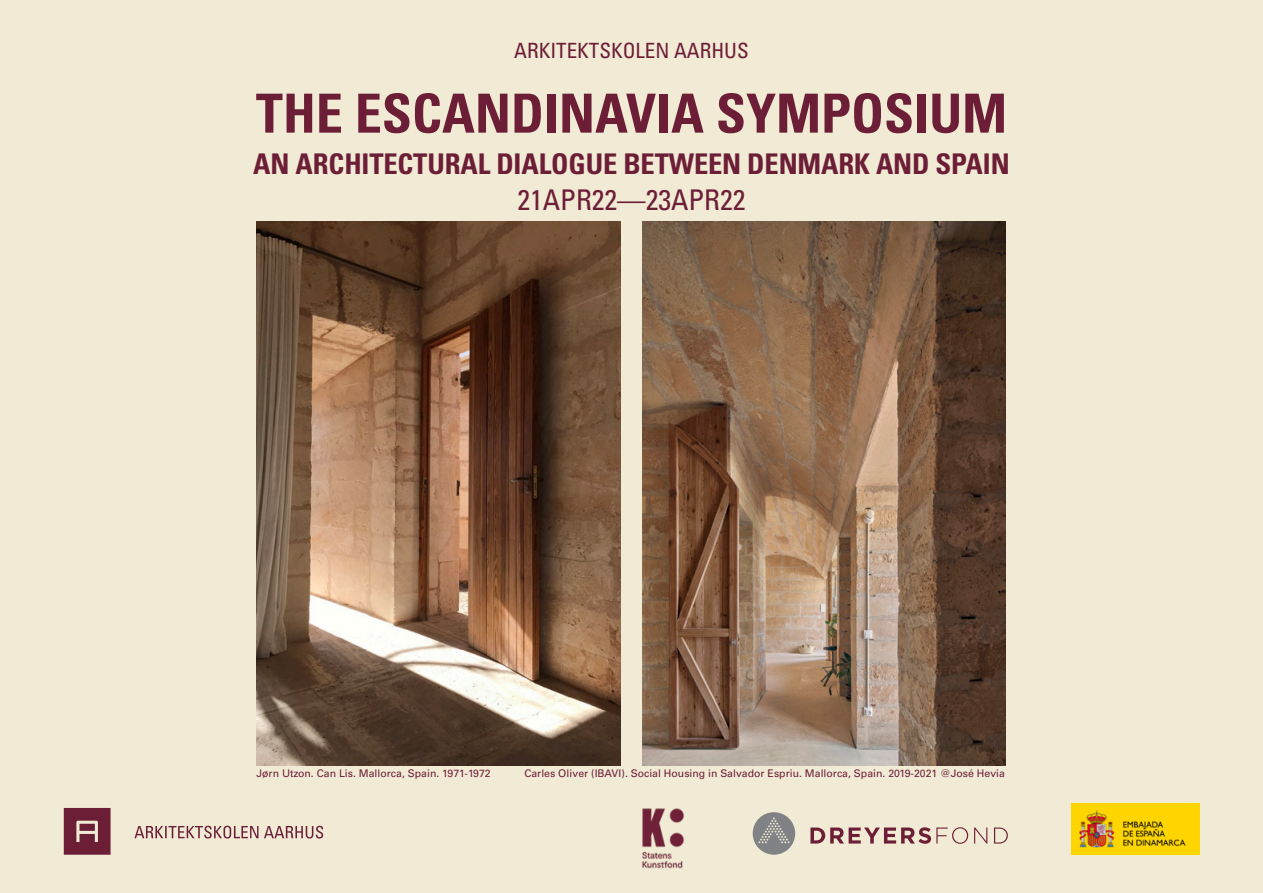
<style>
.page{position:relative;width:1263px;height:893px;background:#f1ead5}
.page>*{position:absolute;margin:0;border:0;box-sizing:border-box;transform-origin:0 0}
.Annonce_halvside_dis{font:700 condensed 54px "Univers LT Std";color:#6d1e37}
.Annonce_halvside_dis-2{font:700 condensed 28.5px "Univers LT Std";letter-spacing:-.005em;color:#6d1e37}
.Annonce_halvside_tex{font:condensed 28.5px "Univers LT Std";color:#6d1e37}
.Annonce_halvside_tex-2{font:condensed 21px "Univers LT Std";color:#6d1e37}
.Annonce_halvside_cop{font:10.5px "Univers LT Std";color:#6d1e37}
</style>
<div class="page">
<svg style="left:64px;top:808px;width:47px;height:47px;background:#7c3549"></svg>
<svg style="left:134px;top:826px;width:189px;height:12px"></svg>
<svg style="left:753px;top:812px;width:42px;height:43px"></svg>
<svg style="left:810px;top:827px;width:158px;height:17px"></svg>
<svg style="left:974px;top:827px;width:13px;height:16px"></svg>
<svg style="left:994px;top:827px;width:14px;height:16px"></svg>
<img style="left:642px;top:808px;width:43px;height:61px">
<img style="left:1071px;top:804px;width:128px;height:51px">
<img style="left:257px;top:221px;width:364px;height:544px">
<img style="left:643px;top:221px;width:363px;height:544px">
<p class="Annonce_halvside_tex-2" style="left:514px;top:37px;width:236px">ARKITEKTSKOLEN AARHUS</p>
<p class="Annonce_halvside_dis" style="left:256px;top:80px;width:753px">THE ESCANDINAVIA SYMPOSIUM</p>
<p class="Annonce_halvside_dis-2" style="left:253px;top:146px;width:758px">AN ARCHITECTURAL DIALOGUE BETWEEN DENMARK AND SPAIN</p>
<p class="Annonce_halvside_tex" style="left:517px;top:182px;width:229px">21APR22—23APR22</p>
<p class="Annonce_halvside_cop" style="left:257px;top:767px;width:236px">Jørn Utzon. Can Lis. Mallorca, Spain. 1971-1972</p>
<p class="Annonce_halvside_cop" style="left:524px;top:767px;width:482px">Carles Oliver (IBAVI). Social Housing in Salvador Espriu. Mallorca, Spain. 2019-2021 @José Hevia</p>
</div>
